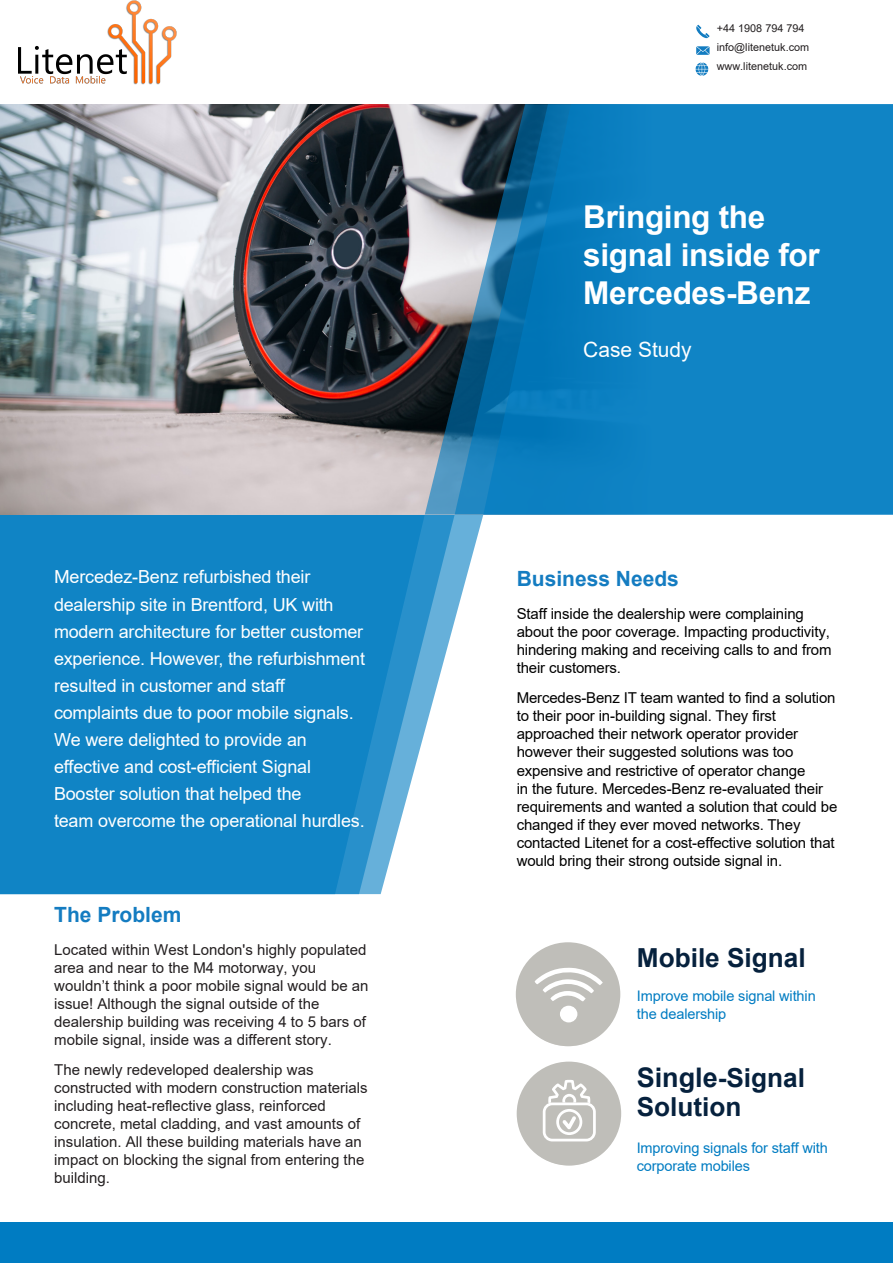
<style>
.page{position:relative;width:893px;height:1263px;background:#fff}
.page>*{position:absolute;margin:0;border:0;box-sizing:border-box;transform-origin:0 0}
.t1{font:700 31.5px/37.8px "Arial";letter-spacing:-.01em;color:#fff}
.t2{font:700 26.25px/28.8px "Arial";color:#06213d}
.t3{font:700 21px "Arial";color:#147cc1}
.t4{font:21px "Arial";color:#fff}
.t5{font:18px/27.2px "Arial";letter-spacing:-.01em;color:#fff}
.t6{font:15px/18px "Arial";letter-spacing:-.01em;color:#000001}
.t7{font:15px/18px "Arial";color:#231f20}
.t8{font:14.55px/17.4px "Arial";letter-spacing:-.01em;color:#007cc2}
.t9{font:10.8px/19px "Arial";color:#231f20}
.s1{font-family:"Roboto"}
.s2{font-size:27px}
</style>
<div class="page">
<svg style="left:455px;top:514px;width:28px;height:105px"></svg>
<svg style="left:0;top:514px;width:455px;height:380px;background:#238ec9"></svg>
<img style="left:0;top:104px;width:425px;height:410px">
<svg style="left:425px;top:104px;width:30px;height:410px;background:#8a9098"></svg>
<svg style="left:455px;top:104px;width:438px;height:410px;background:#137ebb"></svg>
<div style="left:517px;top:1061px;width:104px;height:104px;background:#bfbeb9;border-radius:50%"></div>
<div style="left:516px;top:942px;width:104px;height:104px;background:#bfbeb9;border-radius:50%"></div>
<svg style="left:518px;top:967px;width:103px;height:80px"></svg>
<div style="left:560px;top:1006px;width:17px;height:16px;background:#fff;border-radius:50%"></div>
<svg style="left:519px;top:1080px;width:103px;height:86px"></svg>
<div style="left:0;top:1222px;width:893px;height:41px;background:#007cc2"></div>
<svg style="left:696px;top:25px;width:13px;height:13px"></svg>
<svg style="left:696px;top:46px;width:14px;height:9px"></svg>
<svg style="left:696px;top:63px;width:12px;height:13px"></svg>
<img style="left:19px;top:1px;width:157px;height:83px">
<p class="t5" style="left:54px;top:563px;width:313px"><span class="s1">M</span>ercedez-Benz refurbished their dealership site in Brentford, UK with modern architecture for better customer experience. However, the refurbishment resulted in customer and staff complaints due to poor mobile signals.<br>We were delighted to provide an effective and cost-efficient Signal Booster solution that helped the<br>team overcome the operational hurdles.</p>
<p class="t3" style="left:54px;top:900px;width:129px">The Problem</p>
<p class="t7" style="left:54px;top:940px;width:316px">Located within West London's highly populated area and near to the M4 motorway, you wouldn’t think a poor mobile signal would be an issue! Although the signal outside of the dealership building was receiving 4 to 5 bars of mobile signal, inside was a different story.</p>
<p class="t7" style="left:54px;top:1061px;width:315px">The newly redeveloped dealership was constructed with modern construction materials including heat-reflective glass, reinforced concrete, metal cladding, and vast amounts of insulation. All these building materials have an impact on blocking the signal from entering the building.</p>
<p class="t9" style="left:717px;top:19px;width:94px">+44 1908 794 794 info@litenetuk.com www.litenetuk.com</p>
<p class="t1" style="left:583px;top:199px;width:238px">Bringing the signal inside for<br>Mercedes-Benz</p>
<p class="t4" style="left:583px;top:335px;width:110px">Case Study</p>
<p class="t3" style="left:517px;top:564px;width:164px">Business Needs</p>
<p class="t6" style="left:517px;top:604px;width:316px">Staff inside the dealership were complaining about the poor coverage. Impacting productivity, hindering making and receiving calls to and from their customers.</p>
<p class="t6" style="left:517px;top:689px;width:322px">Mercedes-Benz IT team wanted to find a solution to their poor in-building signal. They first approached their network operator provider however their suggested solutions was too expensive and restrictive of operator change<br>in the future. Mercedes-Benz re-evaluated their requirements and wanted a solution that could be changed if they ever moved networks. They contacted Litenet for a cost-effective solution that would bring their strong outside signal in.</p>
<p class="t2" style="left:637px;top:944px;width:170px">Mobile Signal</p>
<p class="t8" style="left:637px;top:987px;width:180px">Improve mobile signal within the dealership</p>
<p class="t2" style="left:637px;top:1064px;width:170px"><span class="s2">Single</span>-Signal<br>Solution</p>
<p class="t8" style="left:637px;top:1139px;width:193px">Improving signals for staff with corporate mobiles</p>
</div>
